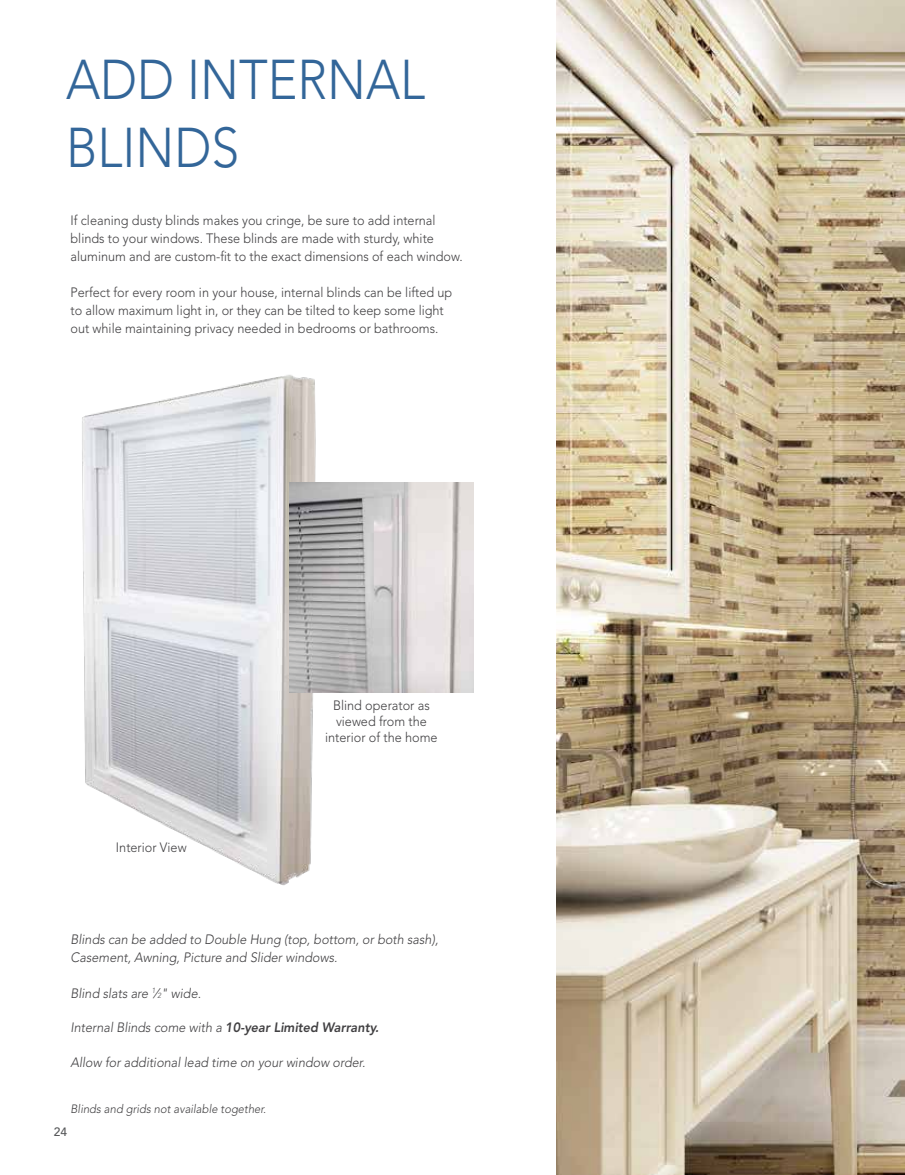
<style>
.page{position:relative;width:905px;height:1175px;background:#fff}
.page>*{position:absolute;margin:0;border:0;box-sizing:border-box;transform-origin:0 0}
.t1{font:300 55.5px/67.5px "Avenir LT Std";color:#369;scale:.9 1}
.t2{font:300 13.5px/18px "Avenir LT Std";color:#414042;scale:.94 1}
.t3{font:italic 300 13.5px/18px "Avenir LT Std";color:#414042;scale:.94 1}
.t4{font:italic 300 12px "Avenir LT Std";color:#414042;scale:.94 1}
.t5{font:500 12px "Avenir LT Std";color:#58595b}
.s1{font-size:7.35px}
.s2{font-weight:800}
</style>
<div class="page">
<img style="left:556px;top:0;width:348px;height:1174px">
<img style="left:82px;top:375px;width:260px;height:511px">
<img style="left:289px;top:483px;width:185px;height:209px">
<h1 class="t1" style="left:66px;top:46px;width:400px">ADD INTERNAL<br>BLINDS</h1>
<p class="t2" style="left:70px;top:211px;width:419px">If cleaning dusty blinds makes you cringe, be sure to add internal blinds to your windows. These blinds are made with sturdy, white aluminum and are custom-fit to the exact dimensions of each window.</p>
<p class="t2" style="left:70px;top:283px;width:407px">Perfect for every room in your house, internal blinds can be lifted up to allow maximum light in, or they can be tilted to keep some light out while maintaining privacy needed in bedrooms or bathrooms.</p>
<p class="t2" style="left:116px;top:838px;width:77px">Interior View</p>
<p class="t2" style="left:325px;top:697px;width:121px;line-height:16.2px;text-align:center">Blind operator as viewed from the interior of the home</p>
<p class="t3" style="left:70px;top:930px;width:393px">Blinds can be added to Double Hung (top, bottom, or both sash),<br>Casement, Awning, Picture and Slider windows.</p>
<p class="t3" style="left:70px;top:984px;width:140px">Blind slats are <sup>1</sup>⁄<span class="s1">2</span>" wide.</p>
<p class="t3" style="left:70px;top:1018px;width:329px">Internal Blinds come with a <span class="s2">10-year Limited Warranty.</span></p>
<p class="t3" style="left:70px;top:1053px;width:315px">Allow for additional lead time on your window order.</p>
<p class="t4" style="left:70px;top:1102px;width:210px">Blinds and grids not available together.</p>
<p class="t5" style="left:54px;top:1124px;width:15px">24</p>
</div>
